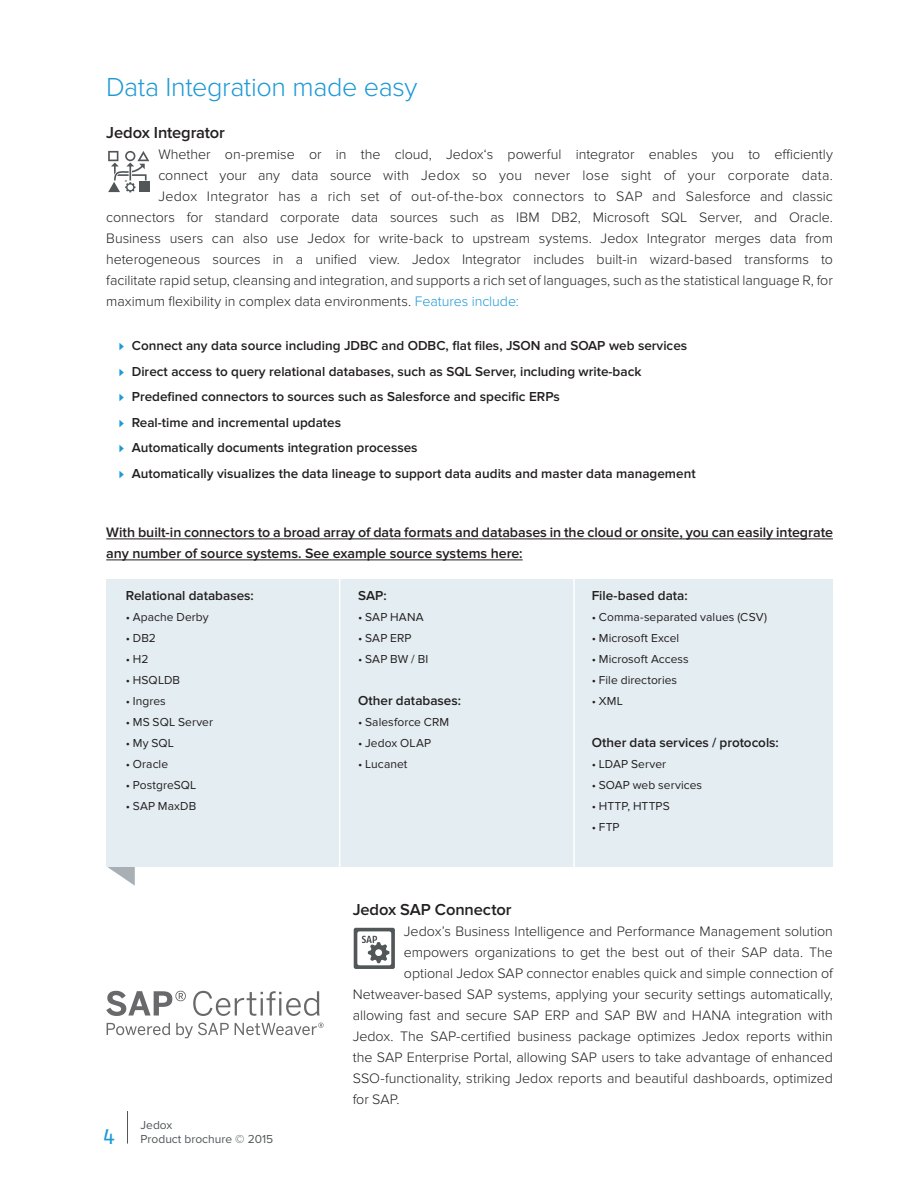
<style>
.page{position:relative;width:918px;height:1188px;background:#fff}
.page>*{position:absolute;margin:0;border:0;box-sizing:border-box;transform-origin:0 0}
.t1{font:300 27px "Proxima Nova";letter-spacing:-.015em;color:#1d99d6}
.t2{font:21px "Fago Offc Pro";color:#1d99d6}
.t3{font:600 16.5px "Proxima Nova";letter-spacing:-.005em;color:#231f20}
.t4{font:300 14.25px "Proxima Nova";color:#231f20}
.t5{font:600 14.25px/21px "Proxima Nova";letter-spacing:-.005em;color:#231f20}
.t6{font:600 13.5px/25.7px "Proxima Nova";color:#231f20}
.t7{font:12px "Proxima Nova";letter-spacing:.005em;color:#231f20}
.t8{font:12px/14.4px "Proxima Nova";color:#515659}
.t9{font:600 3.15px "Proxima Nova";color:#515659}
.s1{color:#1d99d6}
.s2{font-weight:300;font-size:12.15px;color:#1d99d6}
</style>
<div class="page">
<svg style="left:106px;top:866px;width:29px;height:20px"></svg>
<div style="left:106px;top:579px;width:727px;height:287px;background:#e4edf2"></div>
<hr style="left:339px;top:575px;width:1px;height:294px;background:#fff">
<hr style="left:573px;top:574px;width:2px;height:294px;background:#fff">
<hr style="left:106px;top:539px;width:727px;height:1px;background:#231f20">
<hr style="left:106px;top:560px;width:417px;height:1px;background:#231f20">
<svg style="left:108px;top:151px;width:41px;height:41px"></svg>
<svg style="left:106px;top:991px;width:80px;height:25px"></svg>
<svg style="left:193px;top:991px;width:127px;height:25px"></svg>
<svg style="left:107px;top:1023px;width:63px;height:12px"></svg>
<svg style="left:176px;top:1023px;width:53px;height:15px"></svg>
<svg style="left:235px;top:1023px;width:89px;height:12px"></svg>
<svg style="left:354px;top:928px;width:41px;height:41px"></svg>
<hr style="left:127px;top:1111px;width:1px;height:33px;background:#515659">
<h1 class="t1" style="left:106px;top:72px;width:313px">Data Integration made easy</h1>
<p class="t3" style="left:106px;top:123px;width:120px">Jedox Integrator</p>
<p class="t4" style="left:158px;top:146px;width:676px">Whether on-premise or in the cloud, Jedox‘s powerful integrator enables you to efficiently</p>
<p class="t4" style="left:158px;top:167px;width:676px">connect your any data source with Jedox so you never lose sight of your corporate data.</p>
<p class="t4" style="left:158px;top:188px;width:676px">Jedox Integrator has a rich set of out-of-the-box connectors to SAP and Salesforce and classic</p>
<p class="t4" style="left:106px;top:209px;width:728px">connectors for standard corporate data sources such as IBM DB2, Microsoft SQL Server, and Oracle.</p>
<p class="t4" style="left:106px;top:230px;width:728px">Business users can also use Jedox for write-back to upstream systems. Jedox Integrator merges data from</p>
<p class="t4" style="left:106px;top:251px;width:728px">heterogeneous sources in a unified view. Jedox Integrator includes built-in wizard-based transforms to</p>
<p class="t4" style="left:106px;top:272px;width:728px">facilitate rapid setup, cleansing and integration, and supports a rich set of languages, such as the statistical language R, for</p>
<p class="t4" style="left:106px;top:293px;width:414px">maximum flexibility in complex data environments. <span class="s1">Features include:</span></p>
<p class="t6" style="left:119px;top:333px;width:578px"><span class="s2">⊲</span> Connect any data source including JDBC and ODBC, flat files, JSON and SOAP web services<br><span class="s2">⊲</span> Direct access to query relational databases, such as SQL Server, including write-back<br><span class="s2">⊲</span> Predefined connectors to sources such as Salesforce and specific ERPs<br><span class="s2">⊲</span> Real-time and incremental updates<br><span class="s2">⊲</span> Automatically documents integration processes<br><span class="s2">⊲</span> Automatically visualizes the data lineage to support data audits and master data management</p>
<p class="t9" style="left:125px;top:180px;width:3px">R</p>
<p class="t5" style="left:106px;top:522px;width:728px">With built-in connectors to a broad array of data formats and databases in the cloud or onsite, you can easily integrate any number of source systems. See example source systems here:</p>
<p class="t6" style="left:126px;top:583px;width:130px">Relational databases:</p>
<p class="t7" style="left:126px;top:610px;width:84px">• Apache Derby</p>
<p class="t7" style="left:126px;top:631px;width:32px">• DB2</p>
<p class="t7" style="left:126px;top:652px;width:24px">• H2</p>
<p class="t7" style="left:126px;top:673px;width:56px">• HSQLDB</p>
<p class="t7" style="left:126px;top:694px;width:42px">• Ingres</p>
<p class="t7" style="left:126px;top:715px;width:89px">• MS SQL Server</p>
<p class="t7" style="left:126px;top:736px;width:50px">• My SQL</p>
<p class="t7" style="left:126px;top:757px;width:44px">• Oracle</p>
<p class="t7" style="left:126px;top:778px;width:72px">• PostgreSQL</p>
<p class="t7" style="left:126px;top:799px;width:72px">• SAP MaxDB</p>
<h2 class="t2" style="left:103px;top:1124px;width:14px">4</h2>
<p class="t8" style="left:141px;top:1118px;width:134px">Jedox<br>Product brochure © 2015</p>
<p class="t6" style="left:358px;top:583px;width:30px">SAP:</p>
<p class="t7" style="left:358px;top:610px;width:67px">• SAP HANA</p>
<p class="t7" style="left:358px;top:631px;width:55px">• SAP ERP</p>
<p class="t7" style="left:358px;top:652px;width:72px">• SAP BW / BI</p>
<p class="t6" style="left:358px;top:688px;width:105px">Other databases:</p>
<p class="t7" style="left:358px;top:715px;width:93px">• Salesforce CRM</p>
<p class="t7" style="left:358px;top:736px;width:75px">• Jedox OLAP</p>
<p class="t7" style="left:358px;top:757px;width:51px">• Lucanet</p>
<p class="t6" style="left:592px;top:583px;width:97px">File-based data:</p>
<p class="t7" style="left:592px;top:610px;width:177px">• Comma-separated values (CSV)</p>
<p class="t7" style="left:592px;top:631px;width:89px">• Microsoft Excel</p>
<p class="t7" style="left:592px;top:652px;width:99px">• Microsoft Access</p>
<p class="t7" style="left:592px;top:673px;width:87px">• File directories</p>
<p class="t7" style="left:592px;top:694px;width:33px">• XML</p>
<p class="t6" style="left:592px;top:730px;width:189px">Other data services / protocols:</p>
<p class="t7" style="left:592px;top:757px;width:76px">• LDAP Server</p>
<p class="t7" style="left:592px;top:778px;width:112px">• SOAP web services</p>
<p class="t7" style="left:592px;top:799px;width:80px">• HTTP, HTTPS</p>
<p class="t7" style="left:592px;top:820px;width:29px">• FTP</p>
<p class="t3" style="left:353px;top:900px;width:160px">Jedox SAP Connector</p>
<p class="t4" style="left:404px;top:923px;width:431px">Jedox’s Business Intelligence and Performance Management solution</p>
<p class="t4" style="left:404px;top:944px;width:431px">empowers organizations to get the best out of their SAP data. The</p>
<p class="t4" style="left:404px;top:965px;width:431px">optional Jedox SAP connector enables quick and simple connection of</p>
<p class="t4" style="left:353px;top:986px;width:482px">Netweaver-based SAP systems, applying your security settings automatically,</p>
<p class="t4" style="left:353px;top:1007px;width:482px">allowing fast and secure SAP ERP and SAP BW and HANA integration with</p>
<p class="t4" style="left:353px;top:1028px;width:482px">Jedox. The SAP-certified business package optimizes Jedox reports within</p>
<p class="t4" style="left:353px;top:1049px;width:482px">the SAP Enterprise Portal, allowing SAP users to take advantage of enhanced</p>
<p class="t4" style="left:353px;top:1070px;width:482px">SSO-functionality, striking Jedox reports and beautiful dashboards, optimized</p>
<p class="t4" style="left:353px;top:1091px;width:49px">for SAP.</p>
</div>
